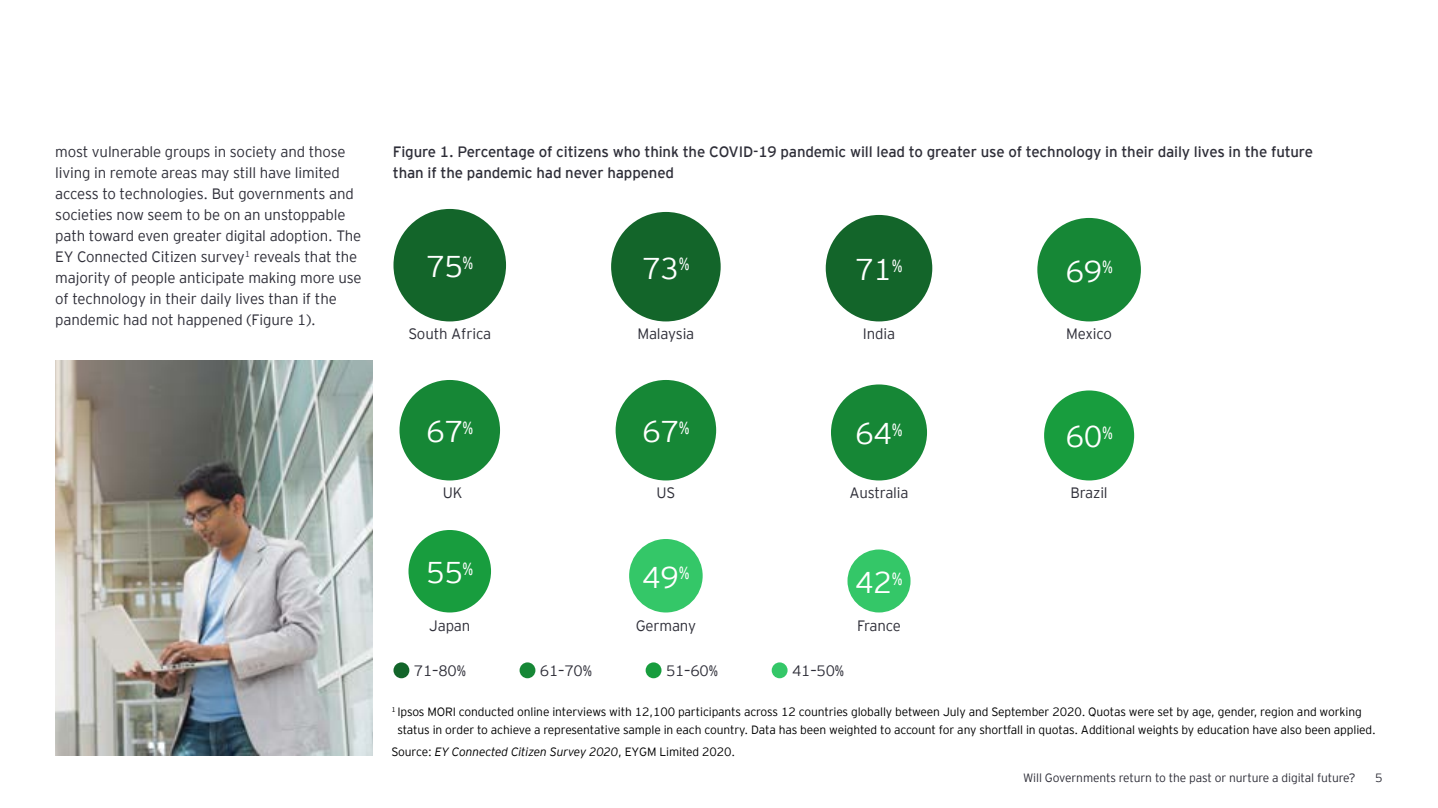
<style>
.page{position:relative;width:1438px;height:808px;background:#fff}
.page>*{position:absolute;margin:0;border:0;box-sizing:border-box;transform-origin:0 0}
.t1{font:300 30px "EY Interstate";letter-spacing:-.01em;color:#fff}
.t2{font:300 15px/21px "EY Interstate";letter-spacing:-.01em;color:#2e2e38}
.t3{font:15px/21px "EY Interstate";letter-spacing:-.01em;color:#2e2e38}
.t4{font:300 12px/18px "EY Interstate";letter-spacing:-.01em;color:#000}
.t5{font:300 12px "EY Interstate";letter-spacing:-.01em;color:#2e2e38}
.t6{font:italic 300 12px "EY Interstate";letter-spacing:-.01em;color:#000}
.s1{font-style:normal}
</style>
<div class="page">
<div style="left:393px;top:662px;width:16px;height:16px;background:#13652a;border-radius:50%"></div>
<div style="left:519px;top:662px;width:16px;height:16px;background:#168736;border-radius:50%"></div>
<div style="left:645px;top:662px;width:16px;height:16px;background:#189d3e;border-radius:50%"></div>
<div style="left:771px;top:662px;width:16px;height:16px;background:#34c768;border-radius:50%"></div>
<div style="left:629px;top:539px;width:73px;height:73px;background:#34c768;border-radius:50%"></div>
<div style="left:847px;top:549px;width:63px;height:63px;background:#34c768;border-radius:50%"></div>
<div style="left:1044px;top:390px;width:90px;height:90px;background:#189d3e;border-radius:50%"></div>
<div style="left:615px;top:380px;width:101px;height:100px;background:#168736;border-radius:50%"></div>
<div style="left:831px;top:384px;width:96px;height:96px;background:#168736;border-radius:50%"></div>
<div style="left:1037px;top:218px;width:103px;height:103px;background:#168736;border-radius:50%"></div>
<div style="left:399px;top:380px;width:101px;height:100px;background:#168736;border-radius:50%"></div>
<div style="left:393px;top:209px;width:113px;height:112px;background:#13652a;border-radius:50%"></div>
<div style="left:611px;top:212px;width:109px;height:109px;background:#13652a;border-radius:50%"></div>
<div style="left:825px;top:215px;width:107px;height:106px;background:#13652a;border-radius:50%"></div>
<div style="left:408px;top:530px;width:83px;height:82px;background:#189d3e;border-radius:50%"></div>
<img style="left:55px;top:360px;width:318px;height:395px">
<p class="t2" style="left:55px;top:140px;width:308px">most vulnerable groups in society and those living in remote areas may still have limited access to technologies. But governments and societies now seem to be on an unstoppable path toward even greater digital adoption. The EY Connected Citizen survey<sup>1</sup> reveals that the majority of people anticipate making more use of technology in their daily lives than if the pandemic had not happened (Figure 1).</p>
<p class="t3" style="left:393px;top:140px;width:921px">Figure 1. Percentage of citizens who think the COVID-19 pandemic will lead to greater use of technology in their daily lives in the future than if the pandemic had never happened</p>
<h1 class="t1" style="left:426px;top:245px;width:49px">75<sup>%</sup></h1>
<p class="t2" style="left:408px;top:323px;width:84px">South Africa</p>
<h1 class="t1" style="left:642px;top:247px;width:49px">73<sup>%</sup></h1>
<p class="t2" style="left:637px;top:323px;width:58px">Malaysia</p>
<h1 class="t1" style="left:855px;top:248px;width:49px">71<sup>%</sup></h1>
<p class="t2" style="left:862px;top:323px;width:34px">India</p>
<h1 class="t1" style="left:1065px;top:250px;width:49px">69<sup>%</sup></h1>
<p class="t2" style="left:1066px;top:323px;width:47px">Mexico</p>
<h1 class="t1" style="left:426px;top:410px;width:49px">67<sup>%</sup></h1>
<h1 class="t1" style="left:642px;top:410px;width:49px">67<sup>%</sup></h1>
<h1 class="t1" style="left:855px;top:412px;width:49px">64<sup>%</sup></h1>
<p class="t2" style="left:443px;top:482px;width:21px">UK</p>
<p class="t2" style="left:656px;top:482px;width:20px">US</p>
<p class="t2" style="left:849px;top:482px;width:61px">Australia</p>
<h1 class="t1" style="left:426px;top:551px;width:49px">55<sup>%</sup></h1>
<h1 class="t1" style="left:642px;top:556px;width:49px">49<sup>%</sup></h1>
<h1 class="t1" style="left:855px;top:561px;width:49px">42<sup>%</sup></h1>
<p class="t2" style="left:429px;top:614px;width:43px">Japan</p>
<p class="t2" style="left:635px;top:614px;width:62px">Germany</p>
<p class="t2" style="left:857px;top:614px;width:45px">France</p>
<p class="t2" style="left:414px;top:660px;width:54px">71–80%</p>
<p class="t2" style="left:540px;top:660px;width:54px">61–70%</p>
<p class="t2" style="left:666px;top:660px;width:54px">51–60%</p>
<p class="t2" style="left:792px;top:660px;width:54px">41–50%</p>
<h1 class="t1" style="left:1065px;top:415px;width:49px">60<sup>%</sup></h1>
<p class="t2" style="left:1070px;top:482px;width:39px">Brazil</p>
<p class="t4" style="left:397px;top:702px;width:979px;text-indent:-6px"><sup>1</sup> Ipsos MORI conducted online interviews with 12,100 participants across 12 countries globally between July and September 2020. Quotas were set by age, gender, region and working status in order to achieve a representative sample in each country. Data has been weighted to account for any shortfall in quotas. Additional weights by education have also been applied.</p>
<p class="t6" style="left:391px;top:743px;width:345px"><span class="s1">Source:</span> EY Connected Citizen Survey 2020<span class="s1">, EYGM Limited 2020.</span></p>
<p class="t5" style="left:1023px;top:770px;width:334px">Will Governments return to the past or nurture a digital future?</p>
<p class="t5" style="left:1374px;top:770px;width:9px">5</p>
</div>
